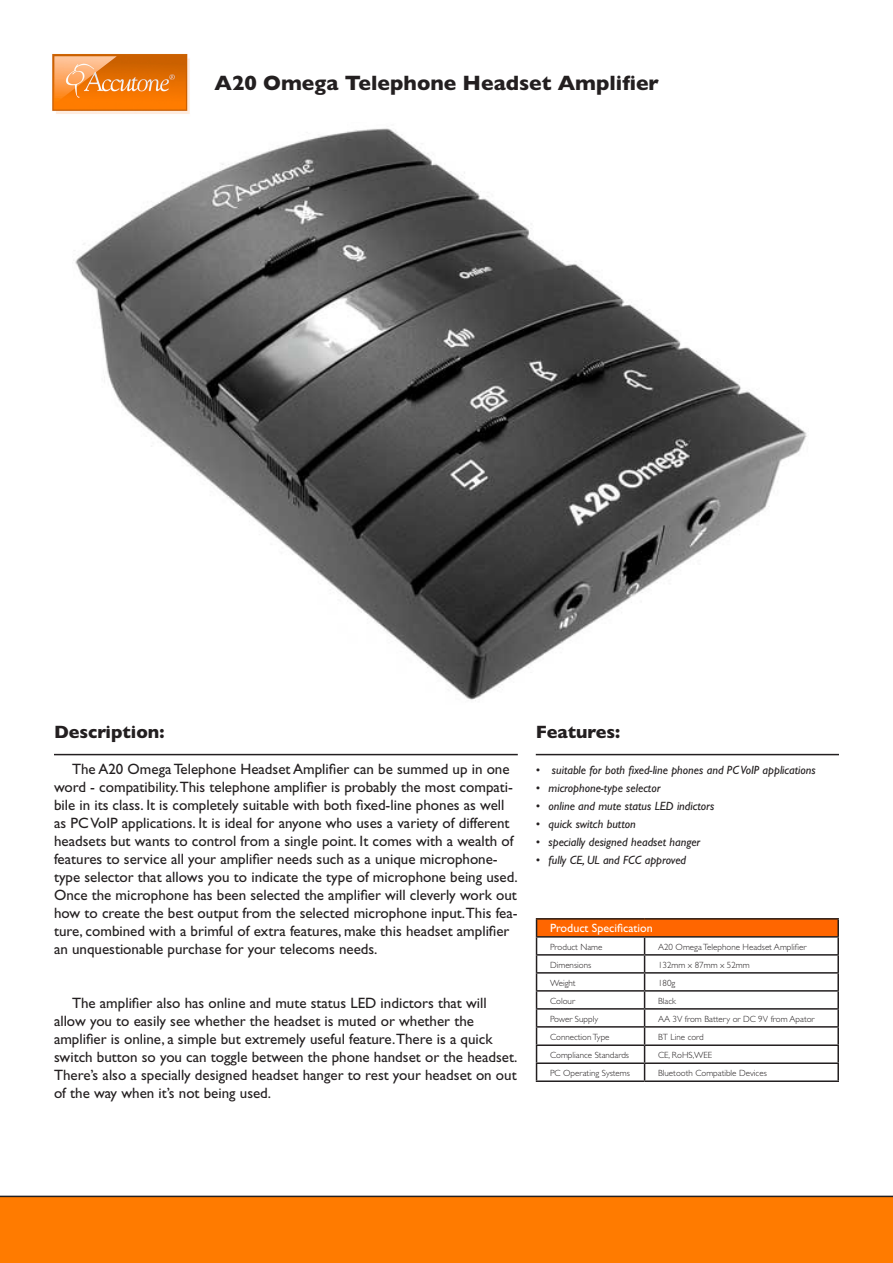
<style>
.page{position:relative;width:893px;height:1263px;background:#fff}
.page>*{position:absolute;margin:0;border:0;box-sizing:border-box;transform-origin:0 0}
.Main_Heading{font:800 21px "Gill Sans";color:#231f20}
.t1{font:800 18px "Gill Sans";color:#231f20}
.testpara_2{font:15px/18px "Gill Sans";color:#231f20}
.spec{font:italic 12px "Gill Sans";color:#231f20}
.Table_Heading{font:12px "Gill Sans";color:#fff}
.Table_Text_01{font:300 9px "Gill Sans";color:#231f20}
</style>
<div class="page">
<img style="left:52px;top:54px;width:138px;height:60px">
<hr style="left:54px;top:754px;width:464px;height:1px;background:#231f20">
<hr style="left:536px;top:754px;width:303px;height:1px;background:#231f20">
<div style="left:0;top:1196px;width:893px;height:67px;background:#ff7b00"></div>
<img style="left:74px;top:128px;width:733px;height:573px">
<div style="left:536px;top:919px;width:302px;height:18px;background:#f60"></div>
<hr style="left:536px;top:954px;width:109px;height:2px;background:#231f20">
<hr style="left:645px;top:954px;width:194px;height:2px;background:#231f20">
<hr style="left:536px;top:972px;width:109px;height:2px;background:#231f20">
<hr style="left:645px;top:972px;width:194px;height:2px;background:#231f20">
<hr style="left:536px;top:990px;width:109px;height:2px;background:#231f20">
<hr style="left:645px;top:990px;width:194px;height:2px;background:#231f20">
<hr style="left:536px;top:1008px;width:109px;height:2px;background:#231f20">
<hr style="left:645px;top:1008px;width:194px;height:2px;background:#231f20">
<hr style="left:536px;top:1026px;width:109px;height:2px;background:#231f20">
<hr style="left:645px;top:1026px;width:194px;height:2px;background:#231f20">
<hr style="left:536px;top:1044px;width:109px;height:2px;background:#231f20">
<hr style="left:645px;top:1044px;width:194px;height:2px;background:#231f20">
<hr style="left:536px;top:1062px;width:109px;height:2px;background:#231f20">
<hr style="left:645px;top:1062px;width:194px;height:2px;background:#231f20">
<svg style="left:644px;top:938px;width:1px;height:142px"></svg>
<hr style="left:536px;top:1080px;width:109px;height:2px;background:#231f20">
<hr style="left:645px;top:1080px;width:194px;height:2px;background:#231f20">
<hr style="left:536px;top:918px;width:109px;height:2px;background:#231f20">
<svg style="left:536px;top:920px;width:1px;height:160px"></svg>
<hr style="left:645px;top:918px;width:194px;height:2px;background:#231f20">
<svg style="left:837px;top:920px;width:2px;height:160px"></svg>
<hr style="left:536px;top:936px;width:109px;height:2px;background:#231f20">
<hr style="left:645px;top:936px;width:194px;height:2px;background:#231f20">
<p class="Main_Heading" style="left:215px;top:71px;width:446px">A20 Omega Telephone Headset Amplifier</p>
<p class="t1" style="left:54px;top:721px;width:112px">Description:</p>
<p class="t1" style="left:536px;top:721px;width:86px">Features:</p>
<p class="testpara_2" style="left:54px;top:760px;width:465px;text-indent:18px">The A20 Omega Telephone Headset Amplifier can be summed up in one word - compatibility.This telephone amplifier is probably the most compati&shy;bile in its class. It is completely suitable with both fixed-line phones as well as PC VoIP applications. It is ideal for anyone who uses a variety of different headsets but wants to control from a single point. It comes with a wealth of features to service all your amplifier needs such as a unique microphone&shy;type selector that allows you to indicate the type of microphone being used.<br>Once the microphone has been selected the amplifier will cleverly work out how to create the best output from the selected microphone input.This fea&shy;ture, combined with a brimful of extra features, make this headset amplifier an unquestionable purchase for your telecoms needs.</p>
<p class="spec" style="left:536px;top:763px;width:281px">• suitable for both fixed-line phones and PC VoIP applications</p>
<p class="spec" style="left:536px;top:781px;width:126px">• microphone-type selector</p>
<p class="spec" style="left:536px;top:799px;width:180px">• online and mute status LED indictors</p>
<p class="spec" style="left:536px;top:817px;width:101px">• quick switch button</p>
<p class="spec" style="left:536px;top:835px;width:166px">• specially designed headset hanger</p>
<p class="spec" style="left:536px;top:853px;width:152px">• fully CE, UL and FCC approved</p>
<p class="Table_Heading" style="left:550px;top:921px;width:104px">Product Specification</p>
<p class="Table_Text_01" style="left:550px;top:941px;width:54px">Product Name</p>
<p class="Table_Text_01" style="left:658px;top:941px;width:150px">A20 Omega Telephone Headset Amplifier</p>
<p class="Table_Text_01" style="left:550px;top:959px;width:43px">Dimensions</p>
<p class="Table_Text_01" style="left:658px;top:959px;width:93px">132mm x 87mm x 52mm</p>
<p class="Table_Text_01" style="left:550px;top:977px;width:27px">Weight</p>
<p class="Table_Text_01" style="left:658px;top:977px;width:19px">180g</p>
<p class="Table_Text_01" style="left:550px;top:995px;width:26px">Colour</p>
<p class="Table_Text_01" style="left:658px;top:995px;width:19px">Black</p>
<p class="Table_Text_01" style="left:550px;top:1013px;width:50px">Power Supply</p>
<p class="Table_Text_01" style="left:658px;top:1013px;width:158px">AA 3V from Battery or DC 9V from Apator</p>
<p class="Table_Text_01" style="left:550px;top:1031px;width:61px">Connection Type</p>
<p class="Table_Text_01" style="left:658px;top:1031px;width:47px">BT Line cord</p>
<p class="Table_Text_01" style="left:550px;top:1049px;width:81px">Compliance Standards</p>
<p class="Table_Text_01" style="left:658px;top:1049px;width:56px">CE, RoHS,WEE</p>
<p class="Table_Text_01" style="left:550px;top:1067px;width:82px">PC Operating Systems</p>
<p class="Table_Text_01" style="left:658px;top:1067px;width:110px">Bluetooth Compatible Devices</p>
<p class="testpara_2" style="left:54px;top:994px;width:465px;text-indent:18px">The amplifier also has online and mute status LED indictors that will allow you to easily see whether the headset is muted or whether the amplifier is online, a simple but extremely useful feature.There is a quick switch button so you can toggle between the phone handset or the headset.<br>There’s also a specially designed headset hanger to rest your headset on out of the way when it’s not being used.</p>
</div>
